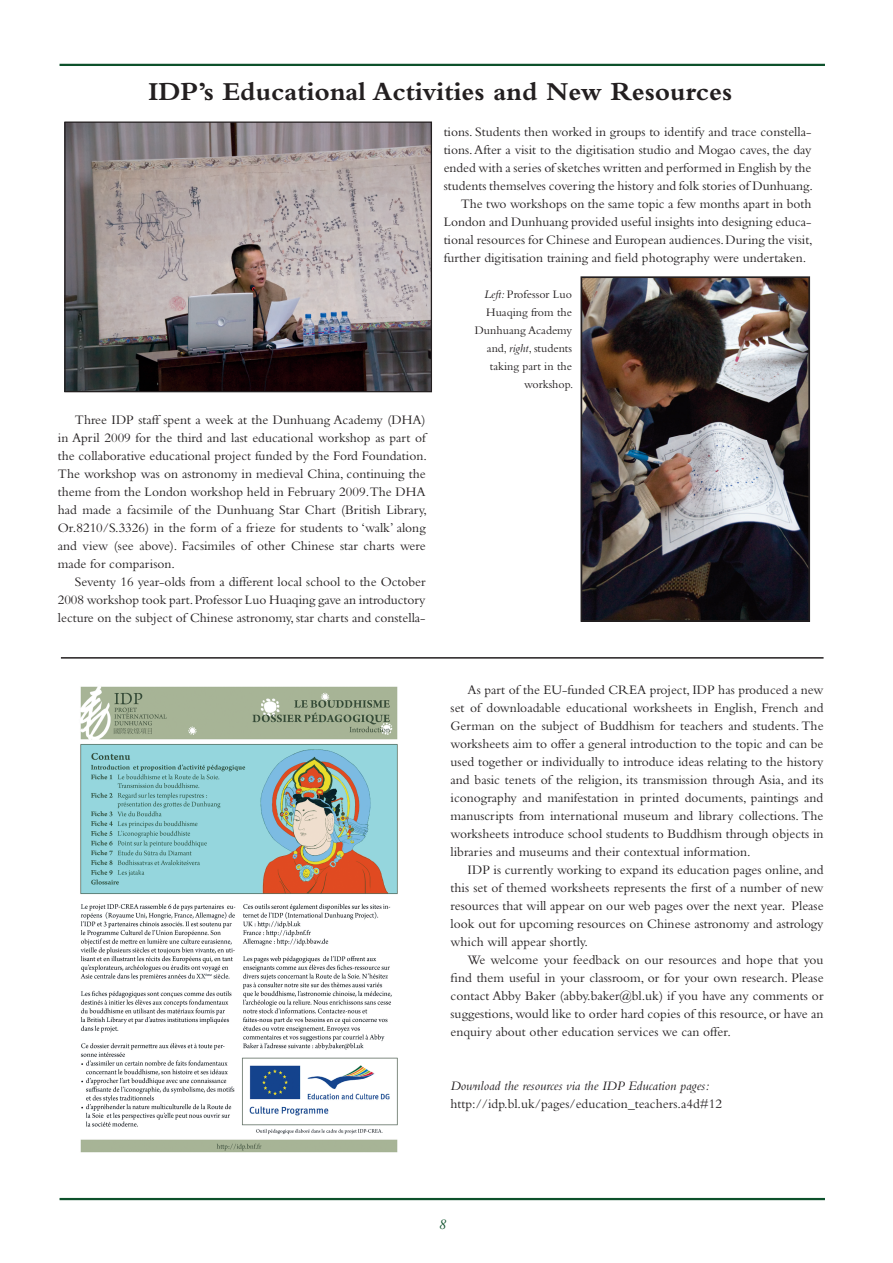
<style>
.page{position:relative;width:893px;height:1263px;background:#fff}
.page>*{position:absolute;margin:0;border:0;box-sizing:border-box;transform-origin:0 0}
.t1{font:700 27px "Bembo";color:#231f20}
.t2{font:italic 15px "Bembo";color:#0d512b}
.t3{font:13.5px/18px "Bembo";color:#231f20;text-align:justify}
.t4{font:italic 13.5px "Bembo";color:#231f20}
.t5{font:12px/18px "Bembo";color:#231f20;text-align:right}
.s1{font-style:italic}
</style>
<div class="page">
<hr style="left:60px;top:1198px;width:765px;height:2px;background:#0d512b">
<hr style="left:60px;top:64px;width:765px;height:2px;background:#0d512b">
<img style="left:584px;top:279px;width:223px;height:340px">
<div style="left:581px;top:276px;width:229px;height:346px;border:2px solid #231f20"></div>
<img style="left:66px;top:124px;width:364px;height:266px">
<div style="left:64px;top:122px;width:368px;height:270px;border:1px solid #231f20"></div>
<img style="left:80px;top:686px;width:318px;height:467px">
<hr style="left:61px;top:657px;width:763px;height:2px;background:#231f20">
<h1 class="t1" style="left:148px;top:76px;width:585px">IDP’s Educational Activities and New Resources</h1>
<p class="t3" style="left:444px;top:122px;width:369px">tions. Students then worked in groups to identify and trace constella-</p>
<p class="t3" style="left:444px;top:140px;width:369px">tions. After a visit to the digitisation studio and Mogao caves, the day</p>
<p class="t3" style="left:444px;top:158px;width:369px">ended with a series of sketches written and performed in English by the</p>
<p class="t3" style="left:444px;top:176px;width:371px">students themselves covering the history and folk stories of Dunhuang.</p>
<p class="t3" style="left:461px;top:194px;width:352px">The two workshops on the same topic a few months apart in both</p>
<p class="t3" style="left:444px;top:212px;width:369px">London and Dunhuang provided useful insights into designing educa-</p>
<p class="t3" style="left:444px;top:230px;width:371px">tional resources for Chinese and European audiences. During the visit,</p>
<p class="t3" style="left:444px;top:248px;width:364px">further digitisation training and field photography were undertaken.</p>
<p class="t3" style="left:58px;top:410px;width:371px;text-indent:17px">Three IDP staff spent a week at the Dunhuang Academy (DHA) in April 2009 for the third and last educational workshop as part of the collaborative educational project funded by the Ford Foundation.<br>The workshop was on astronomy in medieval China, continuing the theme from the London workshop held in February 2009.The DHA had made a facsimile of the Dunhuang Star Chart (British Library, Or.8210/S.3326) in the form of a frieze for students to ‘walk’ along and view (see above). Facsimiles of other Chinese star charts were made for comparison.</p>
<p class="t3" style="left:58px;top:572px;width:369px;text-indent:17px">Seventy 16 year-olds from a different local school to the October 2008 workshop took part. Professor Luo Huaqing gave an introductory lecture on the subject of Chinese astronomy, star charts and constella-</p>
<p class="t5" style="left:475px;top:285px;width:100px"><span class="s1">Left:</span> Professor Luo<br>Huaqing from the<br>Dunhuang Academy and, <span class="s1">right</span>, students taking part in the workshop.</p>
<p class="t3" style="left:451px;top:680px;width:375px;text-indent:17px">As part of the EU-funded CREA project, IDP has produced a new set of downloadable educational worksheets in English, French and German on the subject of Buddhism for teachers and students. The worksheets aim to offer a general introduction to the topic and can be used together or individually to introduce ideas relating to the history and basic tenets of the religion, its transmission through Asia, and its iconography and manifestation in printed documents, paintings and manuscripts from international museum and library collections. The worksheets introduce school students to Buddhism through objects in libraries and museums and their contextual information.</p>
<p class="t3" style="left:451px;top:860px;width:375px;text-indent:17px">IDP is currently working to expand its education pages online, and this set of themed worksheets represents the first of a number of new resources that will appear on our web pages over the next year. Please look out for upcoming resources on Chinese astronomy and astrology which will appear shortly.</p>
<p class="t3" style="left:451px;top:950px;width:374px;text-indent:17px">We welcome your feedback on our resources and hope that you find them useful in your classroom, or for your own research. Please contact Abby Baker (abby.baker@bl.uk) if you have any comments or suggestions, would like to order hard copies of this resource, or have an enquiry about other education services we can offer.</p>
<p class="t4" style="left:451px;top:1077px;width:260px">Download the resources via the IDP Education pages:</p>
<p class="t3" style="left:451px;top:1094px;width:273px">http://idp.bl.uk/pages/education_teachers.a4d#12</p>
<p class="t2" style="left:438px;top:1215px;width:9px">8</p>
</div>
